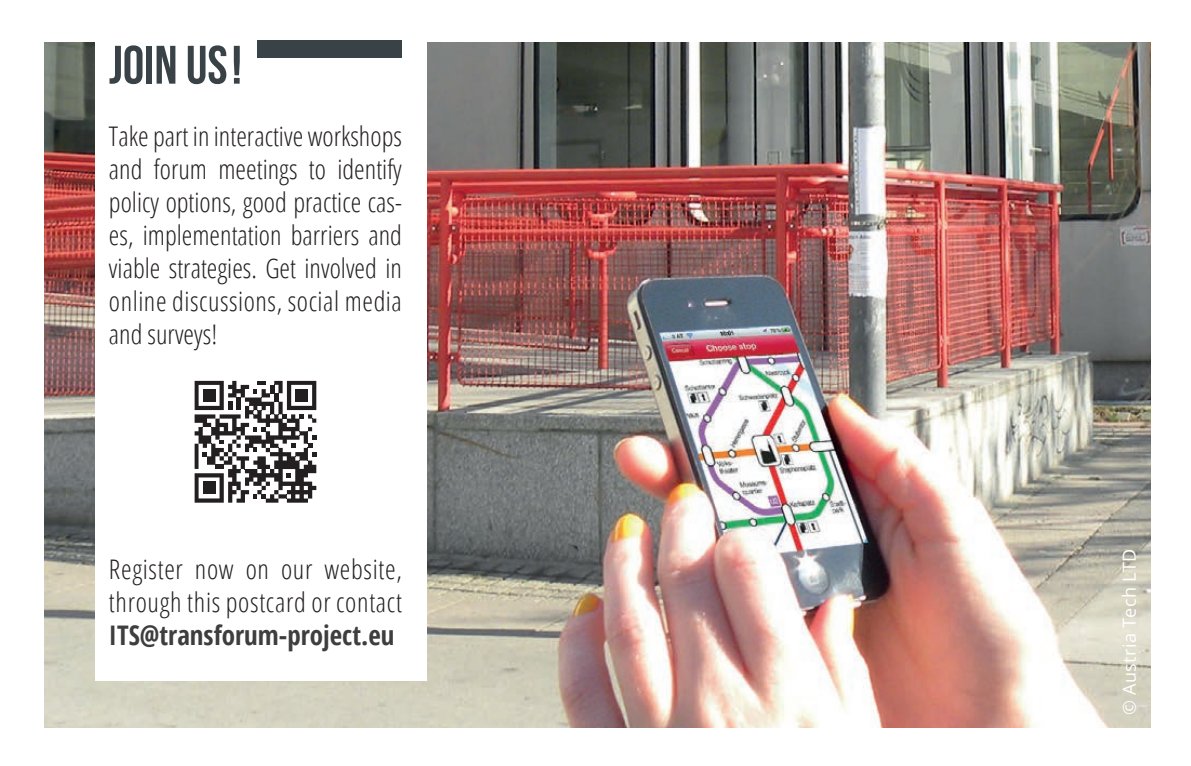
<style>
.page{position:relative;width:1191px;height:766px;background:#fff}
.page>*{position:absolute;margin:0;border:0;box-sizing:border-box;transform-origin:0 0}
.t1{font:54px "Bebas Neue";color:#394246}
.t2{font:300 condensed 27px/33px "Open Sans";letter-spacing:.025em;color:#231f20;text-align:justify}
.t3{font:700 condensed 27px "Open Sans";color:#3e3e3f}
.t4{font:18px "Open Sans";letter-spacing:.02em;color:#fff}
</style>
<div class="page">
<img style="left:44px;top:43px;width:1106px;height:684px">
<div style="left:95px;top:30px;width:332px;height:650px;background:#fff"></div>
<svg style="left:195px;top:381px;width:121px;height:121px"></svg>
<div style="left:295px;top:389px;width:13px;height:12px;background:#231f20"></div>
<div style="left:203px;top:481px;width:12px;height:13px;background:#231f20"></div>
<div style="left:203px;top:389px;width:12px;height:12px;background:#231f20"></div>
<div style="left:257px;top:40px;width:145px;height:17px;background:#394246"></div>
<h1 class="t1" style="left:109px;top:35px;width:134px">join US !</h1>
<p class="t2" style="left:109px;top:119px;width:294px">Take part in interactive workshops and forum meetings to identify policy options, good practice cas&shy;es, implementation barriers and viable strategies. Get involved in online discussions, social media and surveys!</p>
<p class="t2" style="left:109px;top:551px;width:294px">Register now on our website, through this postcard or contact</p>
<p class="t3" style="left:109px;top:615px;width:287px">ITS@transforum-project.eu</p>
<p class="t4" style="left:1116px;top:715px;width:168px;rotate:-90deg">© Austria Tech LTD</p>
</div>
